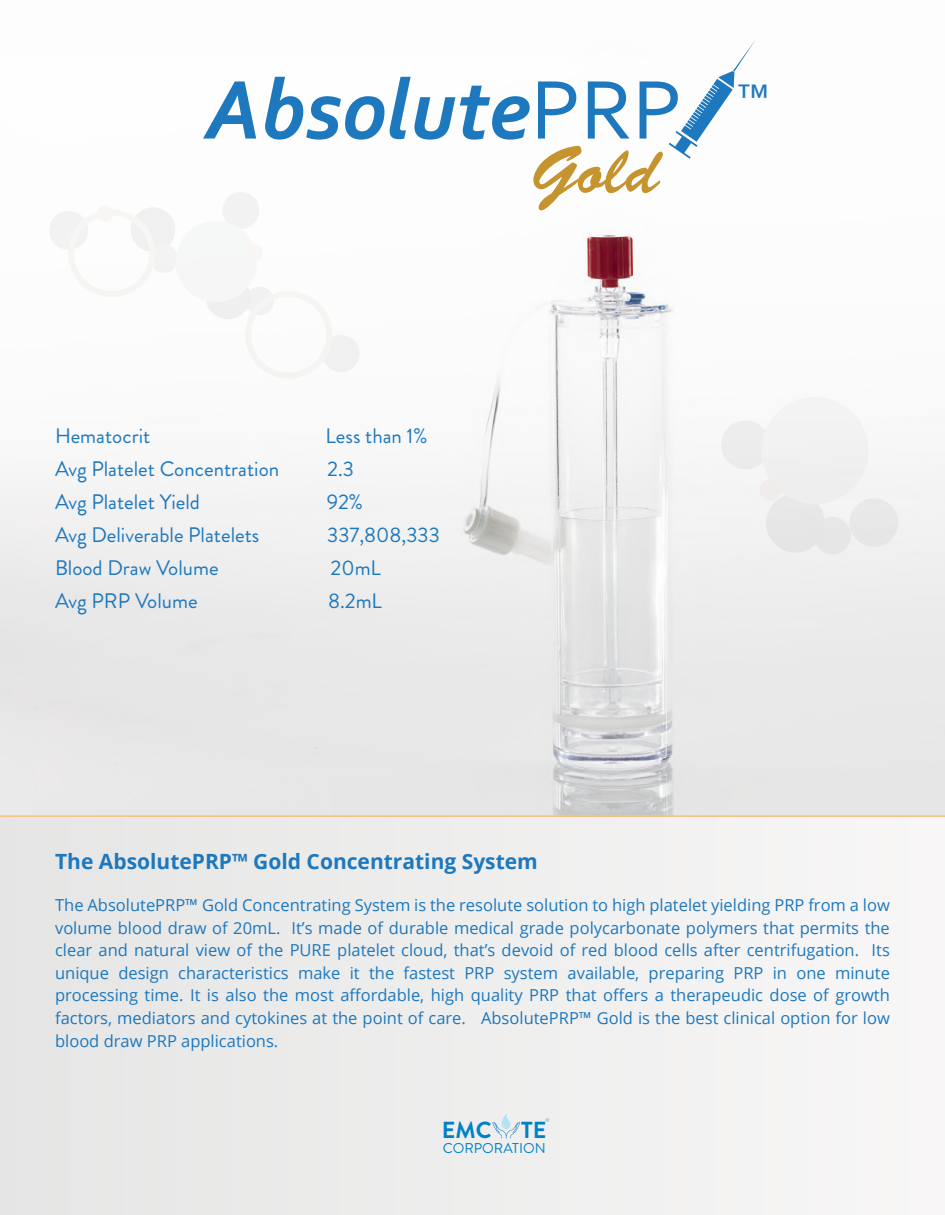
<style>
.page{position:relative;width:945px;height:1215px;background:#eeeeed}
.page>*{position:absolute;margin:0;border:0;box-sizing:border-box;transform-origin:0 0}
.t1{font:italic 700 87.3px "Corbel";color:#1d78be}
.t2{font:67.95px "Brush Script Std";color:#c5942e}
.t3{font:38.85px "Corbel";color:#1d78be}
.t4{font:700 23.25px "Brandon Grotesque";color:#0081c5}
.t5{font:21px "Brandon Grotesque";color:#1d78be}
.t6{font:700 21px "Open Sans";color:#1d78be}
.t7{font:16.5px/22.5px "Open Sans";color:#1d78be;text-align:justify}
.t8{font:14.25px "Brandon Grotesque";color:#0081c5}
.t9{font:200 8.85px "Aileron";color:#0081c5}
.s1{font-weight:400;font-style:normal}
</style>
<div class="page">
<img style="left:0;top:0;width:945px;height:815px">
<svg style="left:669px;top:39px;width:87px;height:120px"></svg>
<svg style="left:721px;top:397px;width:177px;height:157px"></svg>
<svg style="left:49px;top:192px;width:311px;height:187px"></svg>
<hr style="left:0;top:815px;width:945px;height:2px;background:#ffc573">
<svg style="left:492px;top:1114px;width:28px;height:25px"></svg>
<h1 class="t1" style="left:206px;top:55px;width:478px">Absolute<span class="s1">PRP</span></h1>
<h3 class="t3" style="left:737px;top:73px;width:35px">™</h3>
<h2 class="t2" style="left:531px;top:133px;width:130px">Gold</h2>
<p class="t5" style="left:55px;top:421px;width:97px">Hematocrit</p>
<p class="t5" style="left:326px;top:421px;width:103px">Less than 1%</p>
<p class="t5" style="left:55px;top:454px;width:226px">Avg Platelet Concentration</p>
<p class="t5" style="left:327px;top:454px;width:28px">2.3</p>
<p class="t5" style="left:55px;top:487px;width:146px">Avg Platelet Yield</p>
<p class="t5" style="left:327px;top:487px;width:38px">92%</p>
<p class="t5" style="left:55px;top:520px;width:206px">Avg Deliverable Platelets</p>
<p class="t5" style="left:327px;top:520px;width:114px">337,808,333</p>
<p class="t5" style="left:55px;top:553px;width:165px">Blood Draw Volume</p>
<p class="t5" style="left:331px;top:553px;width:52px">20mL</p>
<p class="t5" style="left:55px;top:586px;width:144px">Avg PRP Volume</p>
<p class="t5" style="left:328px;top:586px;width:55px">8.2mL</p>
<p class="t6" style="left:55px;top:847px;width:484px">The AbsolutePRP™ Gold Concentrating System</p>
<p class="t7" style="left:55px;top:894px;width:836px">The AbsolutePRP™ Gold Concentrating System is the resolute solution to high platelet yielding PRP from a low volume blood draw of 20mL. It’s made of durable medical grade polycarbonate polymers that permits the clear and natural view of the PURE platelet cloud, that’s devoid of red blood cells after centrifugation. Its unique design characteristics make it the fastest PRP system available, preparing PRP in one minute processing time. It is also the most affordable, high quality PRP that offers a therapeudic dose of growth factors, mediators and cytokines at the point of care. AbsolutePRP™ Gold is the best clinical option for low blood draw PRP applications.</p>
<p class="t9" style="left:545px;top:1117px;width:6px">®</p>
<h3 class="t4" style="left:442px;top:1114px;width:51px">EMC</h3>
<h3 class="t4" style="left:521px;top:1114px;width:27px">TE</h3>
<p class="t8" style="left:443px;top:1139px;width:104px">CORPORATION</p>
</div>
